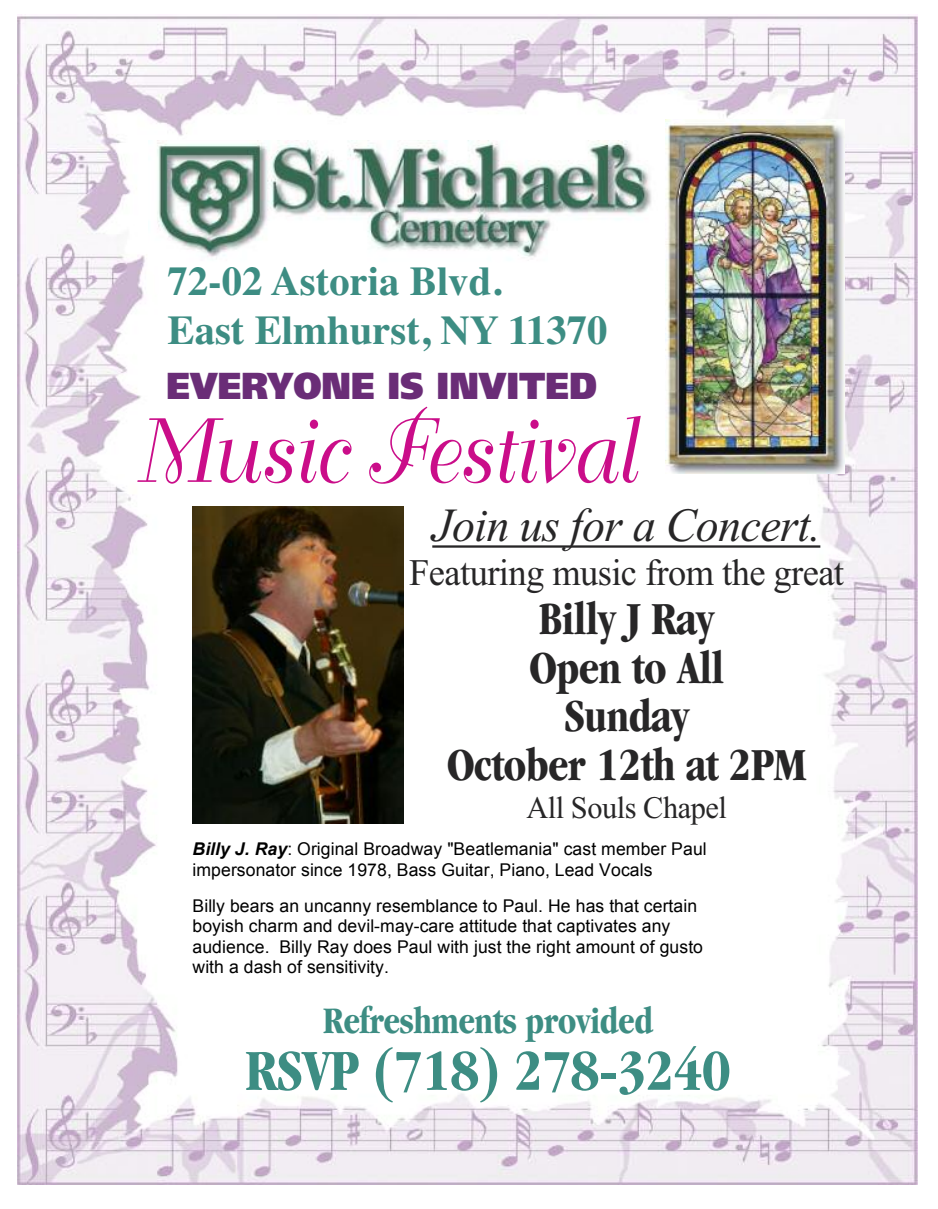
<style>
.page{position:relative;width:938px;height:1209px;background:#fff}
.page>*{position:absolute;margin:0;border:0;box-sizing:border-box;transform-origin:0 0}
.t1{font:90px "Bellevue";color:#ca0d89;scale:.89 1}
.t2{font:700 condensed 60px "Garamond";letter-spacing:-.015em;color:#3d8d83}
.t3{font:700 condensed 47.5px/48.8px "Garamond";letter-spacing:-.015em;color:#272627;text-align:center}
.t4{font:italic 47.5px "Times New Roman";letter-spacing:-.015em;color:#272627}
.t5{font:700 40.75px/48.9px "Times";color:#3d8d83}
.t6{font:700 condensed 38.75px "Garamond";letter-spacing:-.015em;color:#3d8d83}
.t7{font:37.5px "Times New Roman";letter-spacing:-.015em;color:#272627}
.t8{font:900 37.5px "Frutiger";color:#6a2d77;scale:.92 1}
.t9{font:31.25px "Times New Roman";letter-spacing:-.015em;color:#272627}
.t10{font:17.62px/20.4px "Arial";letter-spacing:.005em;color:#000}
.s1{font-weight:700;font-style:italic}
</style>
<div class="page">
<img style="left:18px;top:15px;width:900px;height:1170px">
<img style="left:666px;top:120px;width:178px;height:354px">
<img style="left:148px;top:141px;width:509px;height:124px">
<img style="left:192px;top:507px;width:211px;height:316px">
<hr style="left:432px;top:545px;width:388px;height:3px;background:#272627">
<h3 class="t5" style="left:167px;top:257px;width:442px">72-02 Astoria Blvd.<br>East Elmhurst, NY 11370</h3>
<h3 class="t8" style="left:167px;top:371px;width:469px">EVERYONE IS INVITED</h3>
<h1 class="t1" style="left:132px;top:407px;width:562px">Music Festival</h1>
<h3 class="t4" style="left:432px;top:497px;width:390px">Join us for a Concert.</h3>
<h3 class="t7" style="left:409px;top:550px;width:436px">Featuring music from the great</h3>
<h3 class="t3" style="left:447px;top:598px;width:361px">Billy J Ray<br>Open to All<br>Sunday<br>October 12th at 2PM</h3>
<h3 class="t9" style="left:526px;top:788px;width:202px">All Souls Chapel</h3>
<p class="t10" style="left:192px;top:839px;width:516px"><span class="s1">Billy J. Ray</span>: Original Broadway "Beatlemania" cast member Paul impersonator since 1978, Bass Guitar, Piano, Lead Vocals</p>
<p class="t10" style="left:192px;top:895px;width:512px">Billy bears an uncanny resemblance to Paul. He has that certain boyish charm and devil-may-care attitude that captivates any audience. Billy Ray does Paul with just the right amount of gusto with a dash of sensitivity.</p>
<h3 class="t6" style="left:323px;top:1006px;width:331px">Refreshments provided</h3>
<h2 class="t2" style="left:245px;top:1048px;width:487px">RSVP (718) 278-3240</h2>
</div>
